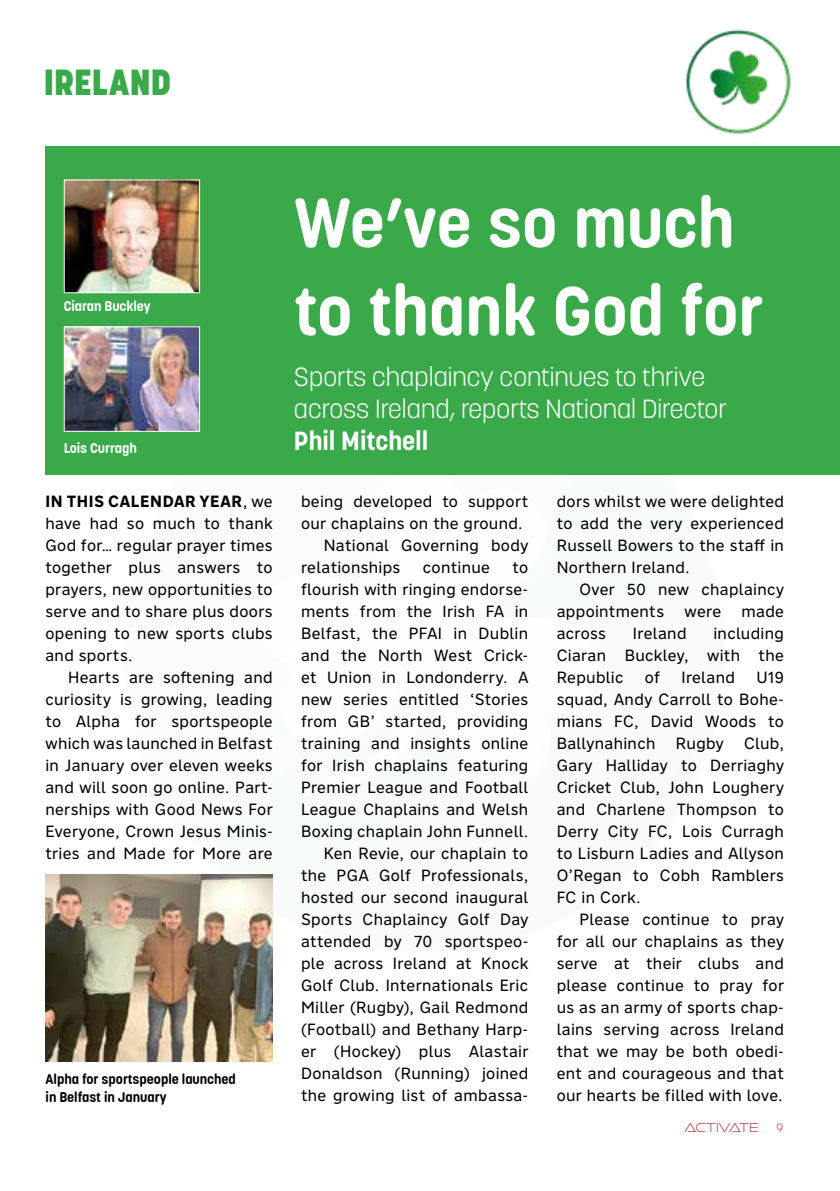
<style>
.page{position:relative;width:840px;height:1191px;background:#fff}
.page>*{position:absolute;margin:0;border:0;box-sizing:border-box;transform-origin:0 0}
.t1{font:700 70px/88px "Korolev Rounded";letter-spacing:-.01em;color:#fff}
.t2{font:800 36px "Korolev";letter-spacing:-.005em;color:#39a949}
.t3{font:300 26px/32px "Korolev";color:#fff}
.t4{font:700 26px "Korolev";color:#fff}
.t5{font:16px/22px "Nort";letter-spacing:.02em;color:#000;text-align:justify}
.t6{font:700 14px/18px "Korolev Rounded";letter-spacing:-.005em;color:#000}
.t7{font:700 14px "Korolev Rounded";letter-spacing:-.005em;color:#fff}
.t8{font:13.2px "Ethnocentric El";letter-spacing:.02em;color:#bd2126;scale:.91 1}
.t9{font:300 12px "Korolev Rounded";color:#bd2126}
.s1{font-weight:700}
</style>
<div class="page">
<img style="left:685px;top:29px;width:106px;height:105px">
<div style="left:45px;top:146px;width:794px;height:328px;background:#39a949"></div>
<img style="left:66px;top:182px;width:132px;height:109px">
<div style="left:64px;top:180px;width:136px;height:113px;border:1px solid #fff"></div>
<img style="left:46px;top:874px;width:226px;height:187px">
<img style="left:66px;top:329px;width:132px;height:100px">
<div style="left:64px;top:327px;width:136px;height:104px;border:1px solid #fff"></div>
<h2 class="t2" style="left:43px;top:60px;width:129px">IRELAND</h2>
<p class="t7" style="left:64px;top:297px;width:88px">Ciaran Buckley</p>
<p class="t7" style="left:64px;top:439px;width:75px">Lois Curragh</p>
<p class="t5" style="left:45px;top:490px;width:229px"><span class="s1">IN THIS CALENDAR YEAR</span>, we have had so much to thank God for… regular prayer times together plus answers to prayers, new opportunities to serve and to share plus doors opening to new sports clubs and sports.</p>
<p class="t5" style="left:45px;top:666px;width:229px;text-indent:23px">Hearts are softening and curiosity is growing, leading to Alpha for sportspeople which was launched in Belfast in January over eleven weeks and will soon go online. Part&shy;nerships with Good News For Everyone, Crown Jesus Minis&shy;tries and Made for More are</p>
<p class="t6" style="left:46px;top:1070px;width:192px">Alpha for sportspeople launched in Belfast in January</p>
<h1 class="t1" style="left:294px;top:179px;width:471px">We’ve so much to thank God for</h1>
<h3 class="t3" style="left:294px;top:360px;width:434px">Sports chaplaincy continues to thrive across Ireland, reports National Director</h3>
<h3 class="t4" style="left:294px;top:424px;width:136px">Phil Mitchell</h3>
<p class="t5" style="left:301px;top:490px;width:229px">being developed to support</p>
<p class="t5" style="left:301px;top:512px;width:223px">our chaplains on the ground.</p>
<p class="t5" style="left:323px;top:534px;width:206px">National Governing body</p>
<p class="t5" style="left:301px;top:556px;width:101px">relationships</p>
<p class="t5" style="left:422px;top:556px;width:69px">continue</p>
<p class="t5" style="left:301px;top:556px;width:229px;text-align:right">to<br>flourish with ringing endorse&shy;ments from the Irish FA in<br>Belfast, the PFAI in Dublin and the North West Crick&shy;et Union in Londonderry. A new series entitled ‘Stories from GB’ started, providing training and insights online for Irish chaplains featuring<br>Premier League and Football<br>League Chaplains and Welsh<br>Boxing chaplain John Funnell.<br>Ken Revie, our chaplain to the PGA Golf Professionals, hosted our second inaugural<br>Sports Chaplaincy Golf Day attended by 70 sportspeo&shy;ple across Ireland at Knock<br>Golf Club. Internationals Eric<br>Miller (Rugby), Gail Redmond (Football) and Bethany Harp&shy;er (Hockey) plus Alastair<br>Donaldson (Running) joined the growing list of ambassa-</p>
<p class="t5" style="left:556px;top:490px;width:229px">dors whilst we were delighted to add the very experienced Russell Bowers to the staff in Northern Ireland.</p>
<p class="t5" style="left:556px;top:578px;width:229px;text-indent:23px">Over 50 new chaplaincy appointments</p>
<p class="t5" style="left:684px;top:600px;width:38px">were</p>
<p class="t5" style="left:741px;top:600px;width:44px">made</p>
<p class="t5" style="left:556px;top:622px;width:229px;text-indent:157px">including Ciaran Buckley, with the Republic</p>
<p class="t5" style="left:556px;top:622px;width:51px">across</p>
<p class="t5" style="left:632px;top:622px;width:55px">Ireland</p>
<p class="t5" style="left:644px;top:666px;width:17px">of</p>
<p class="t5" style="left:681px;top:666px;width:55px">Ireland</p>
<p class="t5" style="left:556px;top:666px;width:229px;text-indent:199px">U19 squad, Andy Carroll to Bohe&shy;mians FC, David Woods to Ballynahinch</p>
<p class="t5" style="left:556px;top:732px;width:229px;text-indent:187px">Club, Gary Halliday to Derriaghy Cricket Club, John Loughery and Charlene Thompson to Derry City FC, Lois Curragh to Lisburn Ladies and Allyson O’Regan to Cobh Ramblers FC in Cork.</p>
<p class="t5" style="left:556px;top:908px;width:229px;text-indent:23px">Please continue to pray for all our chaplains as they serve at their clubs and please continue to pray for us as an army of sports chap&shy;lains serving across Ireland that we may be both obedi&shy;ent and courageous and that our hearts be filled with love.</p>
<p class="t5" style="left:675px;top:732px;width:49px">Rugby</p>
<p class="t8" style="left:684px;top:1119px;width:83px">ACTIVATE</p>
<p class="t9" style="left:776px;top:1120px;width:8px">9</p>
</div>
